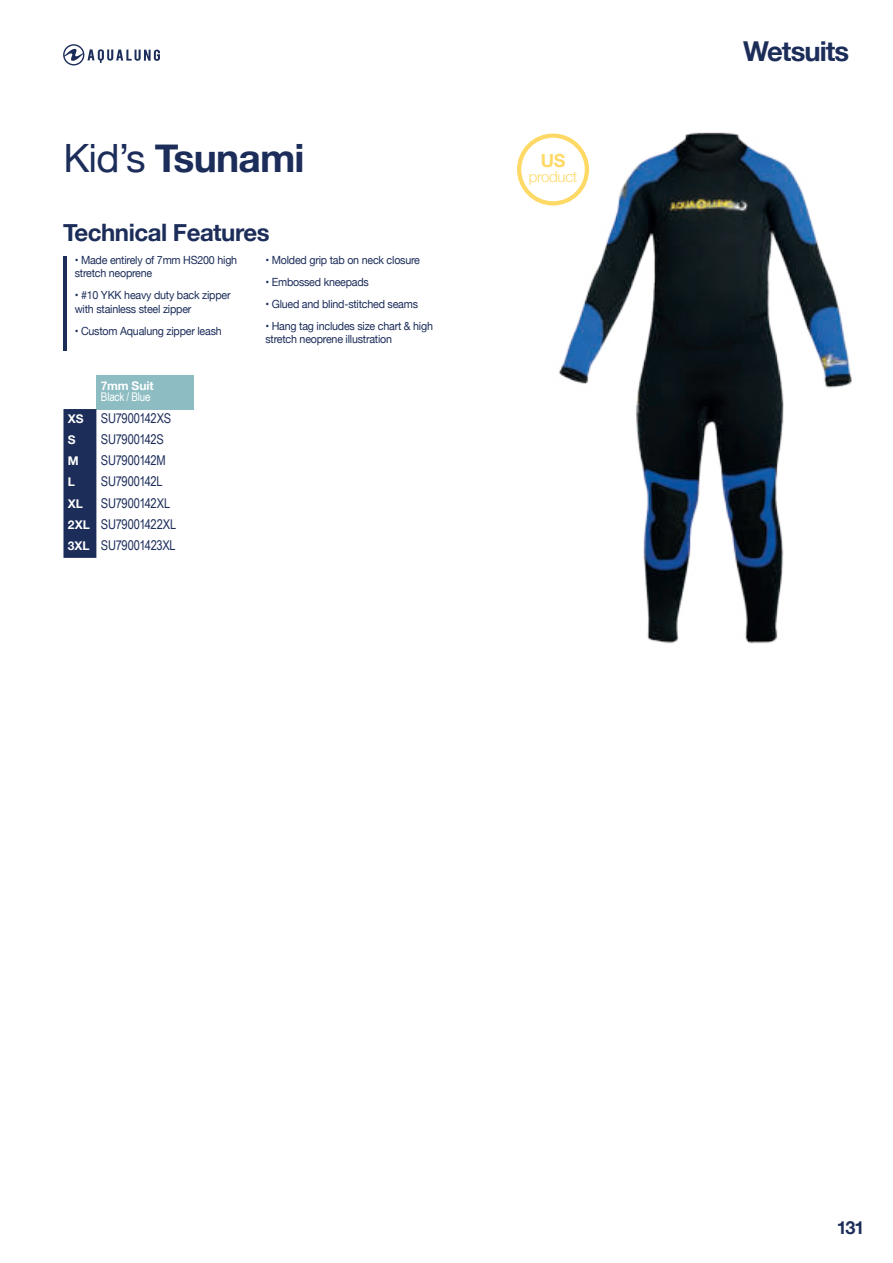
<style>
.page{position:relative;width:893px;height:1263px;background:#fff}
.page>*{position:absolute;margin:0;border:0;box-sizing:border-box;transform-origin:0 0}
.t1{font:700 39px "Helvetica Neue";letter-spacing:-.02em;color:#1c2d5a}
.t2{font:700 27.45px "Helvetica Neue";letter-spacing:-.035em;color:#1c2d5a}
.t3{font:700 24px "Helvetica Neue";letter-spacing:-.02em;color:#1c2d5a}
.t4{font:700 18px "Helvetica Neue";color:#1c2d5a}
.t5{font:700 18px "Helvetica Neue";color:#fed965}
.t6{font:300 15px "Helvetica Neue";letter-spacing:-.02em;color:#fed965}
.t7{font:13.5px/21.3px "Arial Narrow";letter-spacing:-.025em;color:#1c2d5a}
.t8{font:700 12px "Helvetica Neue";letter-spacing:-.005em;color:#fff}
.t9{font:12px "Arial Narrow";letter-spacing:-.015em;color:#fff}
.t10{font:11.25px/13.5px "Helvetica Neue";letter-spacing:-.02em;color:#1c2d5a;scale:.95 1}
.s1{font-weight:400}
.s2{font-family:"Helvetica Neue";font-weight:700;font-size:12px;color:#fff}
</style>
<div class="page">
<svg style="left:63px;top:44px;width:97px;height:22px"></svg>
<img style="left:551px;top:132px;width:301px;height:512px">
<hr style="left:63px;top:256px;width:3px;height:94px;background:#1c2d5a">
<div style="left:96px;top:375px;width:98px;height:34px;background:#8dbdc3"></div>
<div style="left:63px;top:409px;width:33px;height:149px;background:#1c2d5a"></div>
<div style="left:517px;top:133px;width:72px;height:72px;border:4px solid #fed965;border-radius:50%"></div>
<h1 class="t1" style="left:63px;top:143px;width:243px"><span class="s1">Kid’s</span> Tsunami</h1>
<h3 class="t3" style="left:63px;top:223px;width:208px">Technical Features</h3>
<p class="t10" style="left:75px;top:253px;width:173px">• Made entirely of 7mm HS200 high stretch neoprene</p>
<p class="t10" style="left:75px;top:289px;width:166px">• #10 YKK heavy duty back zipper with stainless steel zipper</p>
<p class="t10" style="left:75px;top:325px;width:156px">• Custom Aqualung zipper leash</p>
<p class="t8" style="left:101px;top:381px;width:54px">7mm Suit</p>
<p class="t9" style="left:101px;top:393px;width:51px">Black / Blue</p>
<p class="t8" style="left:68px;top:414px;width:17px">XS</p>
<p class="t7" style="left:101px;top:409px;width:72px">SU7900142XS</p>
<p class="t8" style="left:68px;top:435px;width:9px">S</p>
<p class="t7" style="left:101px;top:430px;width:64px">SU7900142S</p>
<p class="t8" style="left:68px;top:456px;width:12px">M</p>
<p class="t7" style="left:101px;top:451px;width:66px">SU7900142M</p>
<p class="t8" style="left:68px;top:478px;width:9px">L</p>
<p class="t7" style="left:101px;top:472px;width:63px">SU7900142L</p>
<p class="t8" style="left:68px;top:499px;width:17px">XL</p>
<p class="t7" style="left:68px;top:494px;width:110px;text-indent:33px">SU7900142XL<br><span class="s2">2XL</span> SU79001422XL<br><span class="s2">3XL</span> SU79001423XL</p>
<p class="t10" style="left:265px;top:253px;width:164px">• Molded grip tab on neck closure</p>
<p class="t10" style="left:265px;top:276px;width:110px">• Embossed kneepads</p>
<p class="t10" style="left:265px;top:298px;width:162px">• Glued and blind-stitched seams</p>
<p class="t10" style="left:265px;top:320px;width:178px">• Hang tag includes size chart &amp; high stretch neoprene illustration</p>
<h3 class="t5" style="left:541px;top:154px;width:26px">US</h3>
<h3 class="t6" style="left:529px;top:171px;width:50px">product</h3>
<h2 class="t2" style="left:743px;top:35px;width:108px">Wetsuits</h2>
<h3 class="t4" style="left:837px;top:1221px;width:29px">131</h3>
</div>
